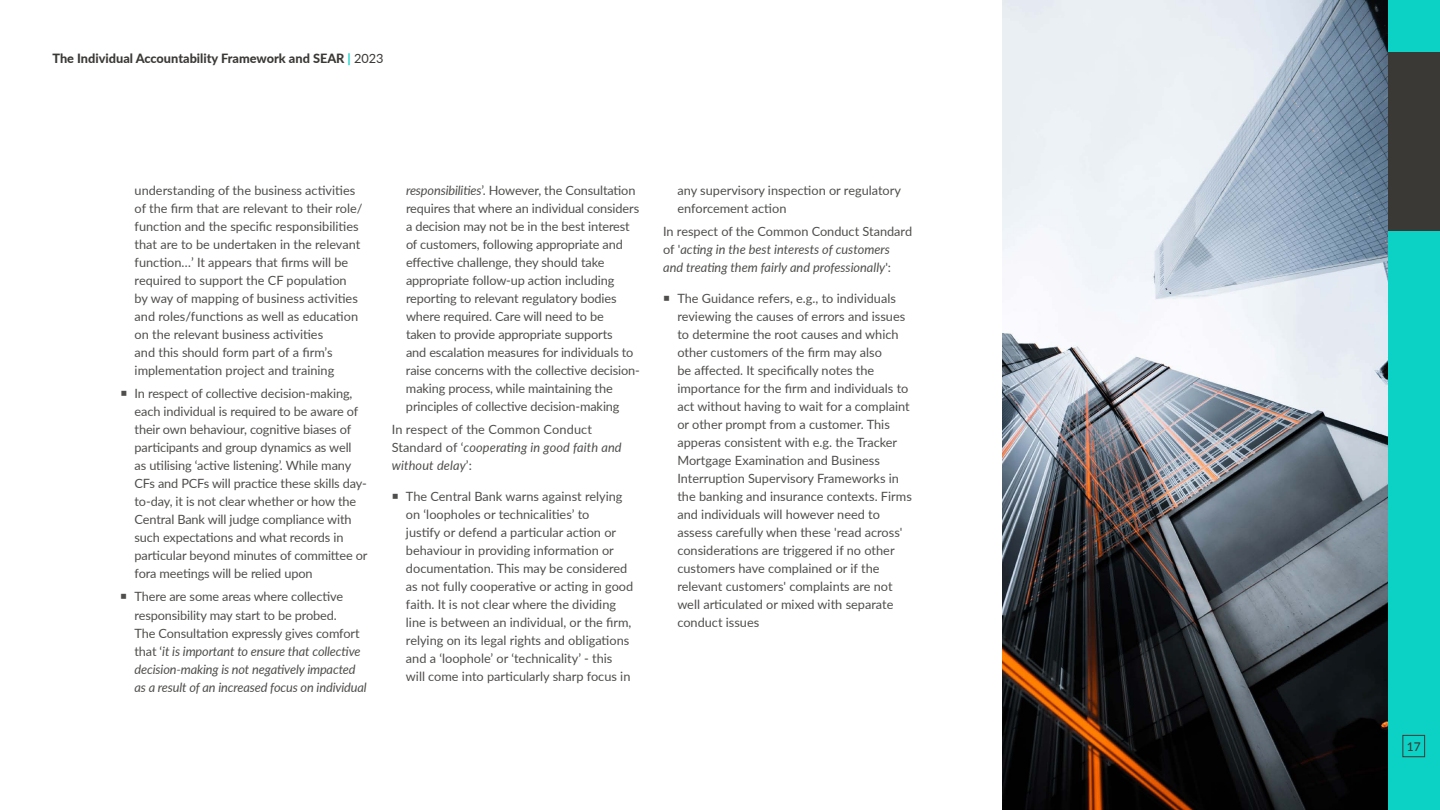
<style>
.page{position:relative;width:1440px;height:810px;background:#fff}
.page>*{position:absolute;margin:0;border:0;box-sizing:border-box;transform-origin:0 0}
.t1{font:12.75px/18px "Lato";color:#4f4e4c}
.t2{font:italic 12.75px/18px "Lato";letter-spacing:-.01em;color:#4f4e4c}
.t3{font:800 12.75px "Lato";color:#3b3936}
.t4{font:500 12px "Lato";color:#3b3936}
.s1{font-weight:700;color:#0bd2c5}
.s2{font-weight:400}
.s3{font-style:normal}
.s4{font-style:italic}
</style>
<div class="page">
<div style="left:1388px;top:0;width:52px;height:810px;background:#0bd2c5"></div>
<div style="left:1388px;top:52px;width:52px;height:179px;background:#3b3936"></div>
<div style="left:1402px;top:735px;width:23px;height:22px;border:1px solid #3b3936"></div>
<img style="left:1003px;top:0;width:385px;height:810px">
<p class="t3" style="left:52px;top:49px;width:333px">The Individual Accountability Framework and SEAR <span class="s1">|</span> <span class="s2">2023</span></p>
<p class="t1" style="left:135px;top:180px;width:230px">understanding of the business activities of the firm that are relevant to their role/ function and the specific responsibilities that are to be undertaken in the relevant function…’ It appears that firms will be required to support the CF population by way of mapping of business activities and roles/functions as well as education on the relevant business activities<br>and this should form part of a firm’s implementation project and training</p>
<p class="t1" style="left:135px;top:384px;width:235px">In respect of collective decision-making, each individual is required to be aware of their own behaviour, cognitive biases of participants and group dynamics as well<br>as utilising ‘active listening’. While many CFs and PCFs will practice these skills day&shy;to-day, it is not clear whether or how the Central Bank will judge compliance with such expectations and what records in particular beyond minutes of committee or fora meetings will be relied upon</p>
<p class="t2" style="left:135px;top:587px;width:234px"><span class="s3">There are some areas where collective responsibility may start to be probed.<br>The Consultation expressly gives comfort that ‘</span>it is important to ensure that collective decision-making is not negatively impacted as a result of an increased focus on individual</p>
<p class="t1" style="left:406px;top:180px;width:236px"><span class="s4">responsibilities</span>’. However, the Consultation requires that where an individual considers a decision may not be in the best interest of customers, following appropriate and effective challenge, they should take appropriate follow-up action including reporting to relevant regulatory bodies where required. Care will need to be<br>taken to provide appropriate supports<br>and escalation measures for individuals to raise concerns with the collective decision&shy;making process, while maintaining the principles of collective decision-making</p>
<p class="t1" style="left:392px;top:420px;width:231px">In respect of the Common Conduct<br>Standard of ‘<span class="s4">cooperating in good faith and without delay</span>’:</p>
<p class="t1" style="left:406px;top:487px;width:229px">The Central Bank warns against relying on ‘loopholes or technicalities’ to<br>justify or defend a particular action or behaviour in providing information or documentation. This may be considered as not fully cooperative or acting in good faith. It is not clear where the dividing line is between an individual, or the firm, relying on its legal rights and obligations and a ‘loophole’ or ‘technicality’ - this will come into particularly sharp focus in</p>
<p class="t1" style="left:677px;top:181px;width:225px">any supervisory inspection or regulatory enforcement action</p>
<p class="t2" style="left:663px;top:222px;width:250px"><span class="s3">In respect of the Common Conduct Standard of '</span>acting in the best interests of customers and treating them fairly and professionally<span class="s3">':</span></p>
<p class="t1" style="left:677px;top:289px;width:236px">The Guidance refers, e.g., to individuals reviewing the causes of errors and issues to determine the root causes and which other customers of the firm may also<br>be affected. It specifically notes the importance for the firm and individuals to act without having to wait for a complaint or other prompt from a customer. This apperas consistent with e.g. the Tracker Mortgage Examination and Business Interruption Supervisory Frameworks in the banking and insurance contexts. Firms and individuals will however need to assess carefully when these 'read across' considerations are triggered if no other customers have complained or if the relevant customers' complaints are not well articulated or mixed with separate conduct issues</p>
<p class="t4" style="left:1407px;top:738px;width:15px">17</p>
</div>
